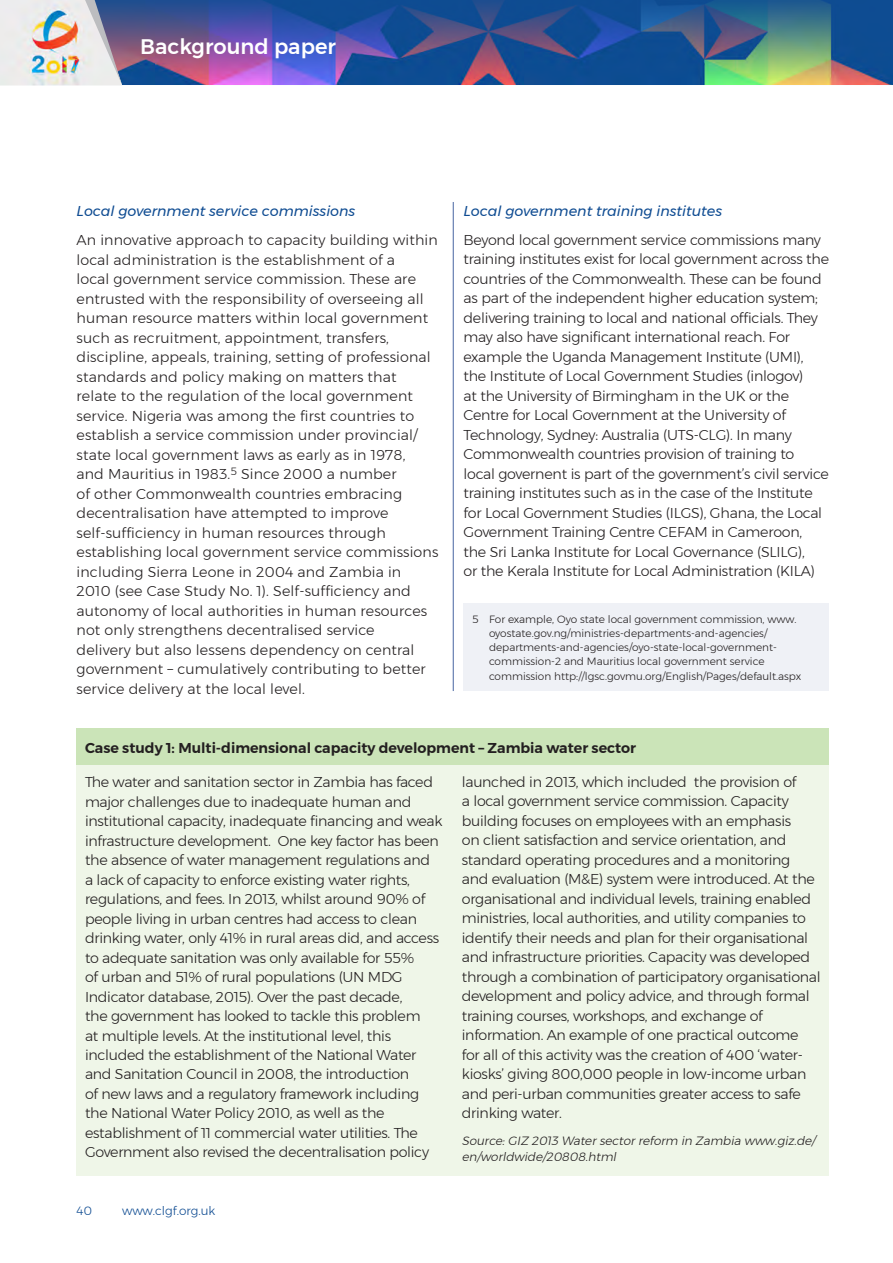
<style>
.page{position:relative;width:893px;height:1263px;background:#fff}
.page>*{position:absolute;margin:0;border:0;box-sizing:border-box;transform-origin:0 0}
.t1{font:500 21px "Montserrat";color:#fff}
.Main_text{font:300 14.25px/19.5px "Montserrat";letter-spacing:-.02em;color:#231f20}
.Main_text-2{font:300 14.25px/19.5px "Montserrat";letter-spacing:.01em;color:#231f20}
.Subhead_2{font:italic 14.25px "Montserrat";color:#0f4c92}
.Main_text-3{font:600 14.25px "Montserrat";color:#231f20}
.Main_text-4{font:italic 300 12px/16.5px "Montserrat";color:#231f20}
.t2{font:300 12px "Montserrat";color:#0f4c92}
.t3{font:300 10.5px/14.2px "Montserrat";color:#231f20}
</style>
<div class="page">
<img style="left:122px;top:0;width:771px;height:85px">
<img style="left:0;top:0;width:122px;height:85px">
<hr style="left:453px;top:202px;width:1px;height:489px;background:#4764a2">
<div style="left:77px;top:765px;width:752px;height:411px;background:#eff6e8"></div>
<div style="left:77px;top:728px;width:752px;height:37px;background:#cbe4b8"></div>
<div style="left:463px;top:604px;width:366px;height:87px;background:#eff1f6"></div>
<h1 class="t1" style="left:140px;top:30px;width:197px">Background paper</h1>
<p class="Subhead_2" style="left:77px;top:200px;width:280px">Local government service commissions</p>
<p class="Main_text-2" style="left:77px;top:230px;width:363px">An innovative approach to capacity building within local administration is the establishment of a<br>local government service commission. These are entrusted with the responsibility of overseeing all human resource matters within local government such as recruitment, appointment, transfers, discipline, appeals, training, setting of professional standards and policy making on matters that relate to the regulation of the local government service. Nigeria was among the first countries to establish a service commission under provincial/ state local government laws as early as in 1978,<br>and Mauritius in 1983.<sup>5</sup> Since 2000 a number<br>of other Commonwealth countries embracing decentralisation have attempted to improve self-sufficiency in human resources through establishing local government service commissions including Sierra Leone in 2004 and Zambia in 2010 (see Case Study No. 1). Self-sufficiency and autonomy of local authorities in human resources not only strengthens decentralised service<br>delivery but also lessens dependency on central government – cumulatively contributing to better service delivery at the local level.</p>
<p class="Subhead_2" style="left:463px;top:200px;width:260px">Local government training institutes</p>
<p class="Main_text" style="left:463px;top:230px;width:367px">Beyond local government service commissions many training institutes exist for local government across the countries of the Commonwealth. These can be found as part of the independent higher education system; delivering training to local and national officials. They may also have significant international reach. For example the Uganda Management Institute (UMI), the Institute of Local Government Studies (inlogov)<br>at the University of Birmingham in the UK or the Centre for Local Government at the University of Technology, Sydney: Australia (UTS-CLG). In many Commonwealth countries provision of training to local governent is part of the government’s civil service training institutes such as in the case of the Institute for Local Government Studies (ILGS), Ghana, the Local Government Training Centre CEFAM in Cameroon,<br>the Sri Lanka Institute for Local Governance (SLILG),<br>or the Kerala Institute for Local Administration (KILA)</p>
<p class="t3" style="left:489px;top:611px;width:314px;text-indent:-17px">5 For example, Oyo state local government commission, www. oyostate.gov.ng/ministries-departments-and-agencies/ departments-and-agencies/oyo-state-local-government&shy;commission-2 and Mauritius local government service commission http://lgsc.govmu.org/English/Pages/default.aspx</p>
<p class="Main_text-3" style="left:85px;top:737px;width:553px">Case study 1: Multi-dimensional capacity development – Zambia water sector</p>
<p class="Main_text" style="left:85px;top:772px;width:359px">The water and sanitation sector in Zambia has faced major challenges due to inadequate human and institutional capacity, inadequate financing and weak infrastructure development. One key factor has been the absence of water management regulations and<br>a lack of capacity to enforce existing water rights, regulations, and fees. In 2013, whilst around 90% of people living in urban centres had access to clean drinking water, only 41% in rural areas did, and access to adequate sanitation was only available for 55%<br>of urban and 51% of rural populations (UN MDG Indicator database, 2015). Over the past decade,<br>the government has looked to tackle this problem<br>at multiple levels. At the institutional level, this included the establishment of the National Water and Sanitation Council in 2008, the introduction<br>of new laws and a regulatory framework including the National Water Policy 2010, as well as the establishment of 11 commercial water utilities. The Government also revised the decentralisation policy</p>
<p class="Main_text" style="left:462px;top:772px;width:360px">launched in 2013, which included the provision of<br>a local government service commission. Capacity building focuses on employees with an emphasis<br>on client satisfaction and service orientation, and standard operating procedures and a monitoring<br>and evaluation (M&amp;E) system were introduced. At the organisational and individual levels, training enabled ministries, local authorities, and utility companies to identify their needs and plan for their organisational and infrastructure priorities. Capacity was developed through a combination of participatory organisational development and policy advice, and through formal training courses, workshops, and exchange of information. An example of one practical outcome<br>for all of this activity was the creation of 400 ‘water&shy;kiosks’ giving 800,000 people in low-income urban and peri-urban communities greater access to safe drinking water.</p>
<p class="Main_text-4" style="left:462px;top:1132px;width:355px">Source:GIZ 2013 Watersectorreform in Zambia www.giz.de/ en/worldwide/20808.html</p>
<p class="t2" style="left:77px;top:1202px;width:17px">40</p>
<p class="t2" style="left:122px;top:1202px;width:95px">www.clgf.org.uk</p>
</div>
